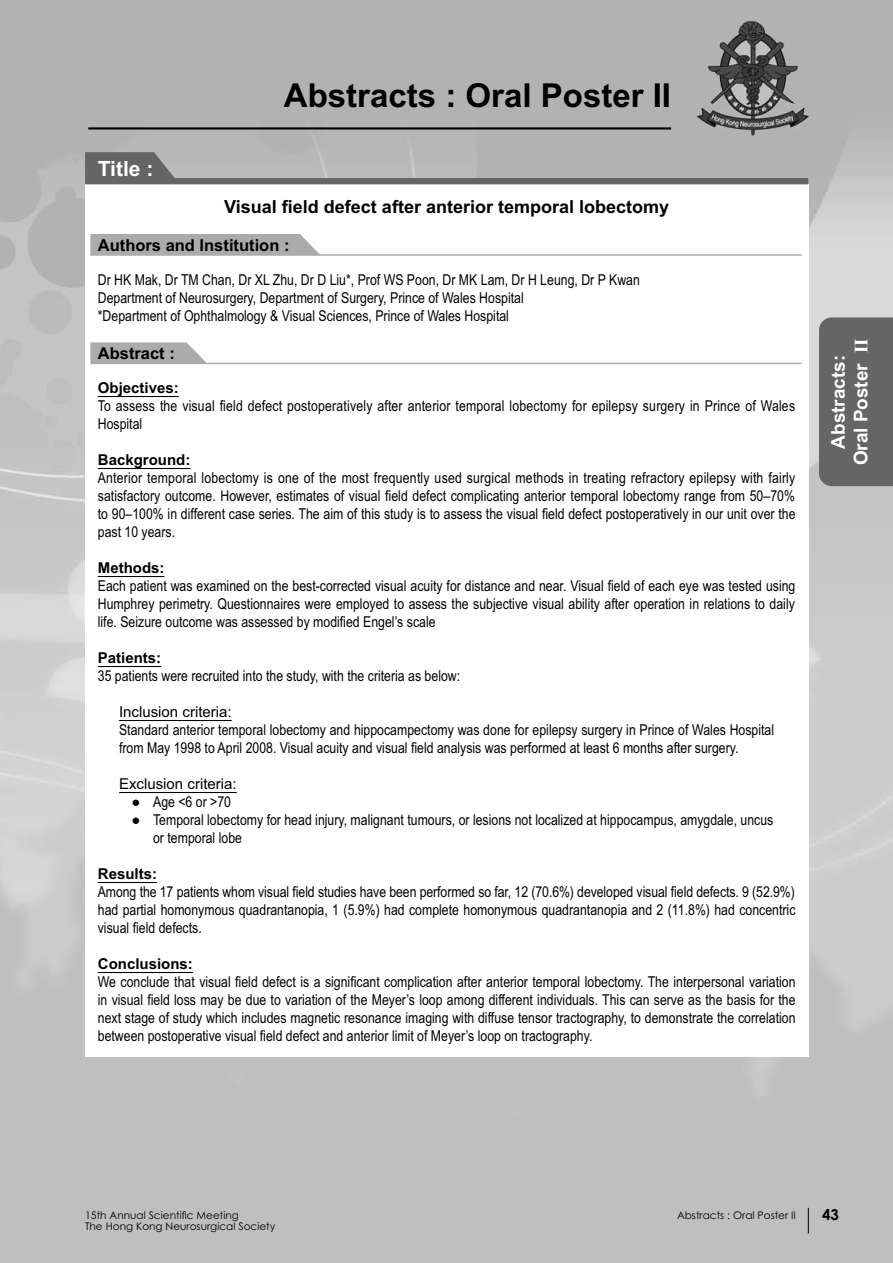
<style>
.page{position:relative;width:893px;height:1263px;background:#fff}
.page>*{position:absolute;margin:0;border:0;box-sizing:border-box;transform-origin:0 0}
.t1{font:700 33px "Arial";color:#000}
.t2{font:700 21px "Arial";color:#fff}
.t3{font:700 18.9px/22.6px "Arial";color:#fff;text-align:center}
.t4{font:700 18px "Arial";color:#000}
.t5{font:700 16.5px "Arial";color:#000}
.t6{font:15px/18px "Arial Narrow";color:#000}
.t7{font:700 15px "Arial";color:#000}
.t8{font:15px "Arial";color:#000}
.t9{font:700 15px "Century Gothic";color:#000}
.t10{font:10.5px "Century Gothic";color:#000}
.s1{font-family:"Times New Roman"}
</style>
<div class="page">
<img style="left:0;top:0;width:892px;height:1263px">
<div style="left:819px;top:317px;width:73px;height:169px;background:#666565"></div>
<div style="left:85px;top:184px;width:723px;height:872px;background:#fff"></div>
<svg style="left:85px;top:152px;width:723px;height:32px;background:#9f9f9f"></svg>
<div style="left:90px;top:234px;width:229px;height:20px;background:#aaabab"></div>
<hr style="left:90px;top:254px;width:711px;height:2px;background:#aaabab">
<svg style="left:90px;top:342px;width:117px;height:21px;background:#b3b4b4"></svg>
<hr style="left:90px;top:363px;width:711px;height:1px;background:#aaabab">
<hr style="left:88px;top:127px;width:583px;height:3px;background:#000">
<hr style="left:98px;top:396px;width:81px;height:1px;background:#000">
<hr style="left:98px;top:468px;width:92px;height:1px;background:#000">
<hr style="left:98px;top:576px;width:66px;height:1px;background:#000">
<hr style="left:98px;top:666px;width:63px;height:1px;background:#000">
<hr style="left:119px;top:720px;width:113px;height:1px;background:#000">
<hr style="left:119px;top:792px;width:118px;height:1px;background:#000">
<hr style="left:98px;top:882px;width:59px;height:1px;background:#000">
<hr style="left:98px;top:972px;width:95px;height:1px;background:#000">
<svg style="left:807px;top:1208px;width:1px;height:25px"></svg>
<h2 class="t2" style="left:98px;top:161px;width:57px">Title :</h2>
<h1 class="t1" style="left:284px;top:84px;width:388px">Abstracts : Oral Poster II</h1>
<p class="t4" style="left:224px;top:200px;width:446px">Visual field defect after anterior temporal lobectomy</p>
<p class="t5" style="left:98px;top:239px;width:193px">Authors and Institution :</p>
<p class="t6" style="left:98px;top:273px;width:543px">Dr HK Mak, Dr TM Chan, Dr XL Zhu, Dr D Liu*, Prof WS Poon, Dr MK Lam, Dr H Leung, Dr P Kwan<br>Department of Neurosurgery, Department of Surgery, Prince of Wales Hospital<br>*Department of Ophthalmology &amp; Visual Sciences, Prince of Wales Hospital</p>
<p class="t5" style="left:98px;top:347px;width:79px">Abstract :</p>
<p class="t7" style="left:98px;top:383px;width:82px">Objectives:</p>
<p class="t6" style="left:98px;top:399px;width:698px">To assess the visual field defect postoperatively after anterior temporal lobectomy for epilepsy surgery in Prince of Wales<br>Hospital</p>
<p class="t7" style="left:98px;top:455px;width:94px">Background:</p>
<p class="t6" style="left:98px;top:471px;width:699px;text-align:justify">Anterior temporal lobectomy is one of the most frequently used surgical methods in treating refractory epilepsy with fairly satisfactory outcome. However, estimates of visual field defect complicating anterior temporal lobectomy range from 50–70% to 90–100% in different case series. The aim of this study is to assess the visual field defect postoperatively in our unit over the past 10 years.</p>
<p class="t7" style="left:98px;top:563px;width:68px">Methods:</p>
<p class="t6" style="left:98px;top:579px;width:699px;text-align:justify">Each patient was examined on the best-corrected visual acuity for distance and near. Visual field of each eye was tested using Humphrey perimetry. Questionnaires were employed to assess the subjective visual ability after operation in relations to daily life. Seizure outcome was assessed by modified Engel’s scale</p>
<p class="t7" style="left:98px;top:653px;width:65px">Patients:</p>
<p class="t6" style="left:98px;top:669px;width:364px">35 patients were recruited into the study, with the criteria as below:</p>
<p class="t8" style="left:119px;top:707px;width:114px">Inclusion criteria:</p>
<p class="t6" style="left:119px;top:723px;width:656px">Standard anterior temporal lobectomy and hippocampectomy was done for epilepsy surgery in Prince of Wales Hospital from May 1998 to April 2008. Visual acuity and visual field analysis was performed at least 6 months after surgery.</p>
<p class="t8" style="left:119px;top:779px;width:119px">Exclusion criteria:</p>
<p class="t6" style="left:132px;top:795px;width:101px">● Age &lt;6 or &gt;70</p>
<p class="t6" style="left:153px;top:813px;width:621px;text-indent:-22px">● Temporal lobectomy for head injury, malignant tumours, or lesions not localized at hippocampus, amygdale, uncus or temporal lobe</p>
<p class="t7" style="left:98px;top:869px;width:61px">Results:</p>
<p class="t6" style="left:98px;top:885px;width:699px;text-align:justify">Among the 17 patients whom visual field studies have been performed so far, 12 (70.6%) developed visual field defects. 9 (52.9%) had partial homonymous quadrantanopia, 1 (5.9%) had complete homonymous quadrantanopia and 2 (11.8%) had concentric visual field defects.</p>
<p class="t7" style="left:98px;top:959px;width:97px">Conclusions:</p>
<p class="t6" style="left:98px;top:975px;width:699px;text-align:justify">We conclude that visual field defect is a significant complication after anterior temporal lobectomy. The interpersonal variation in visual field loss may be due to variation of the Meyer’s loop among different individuals. This can serve as the basis for the next stage of study which includes magnetic resonance imaging with diffuse tensor tractography, to demonstrate the correlation between postoperative visual field defect and anterior limit of Meyer’s loop on tractography.</p>
<p class="t3" style="left:828px;top:465px;width:129px;rotate:-90deg">Abstracts:<br>Oral Poster <span class="s1">II</span></p>
<p class="t10" style="left:85px;top:1211px;width:155px">15th Annual Scientific Meeting</p>
<p class="t9" style="left:822px;top:1206px;width:18px">43</p>
<p class="t10" style="left:85px;top:1222px;width:192px">The Hong Kong Neurosurgical Society</p>
<p class="t10" style="left:677px;top:1211px;width:120px">Abstracts : Oral Poster II</p>
</div>
